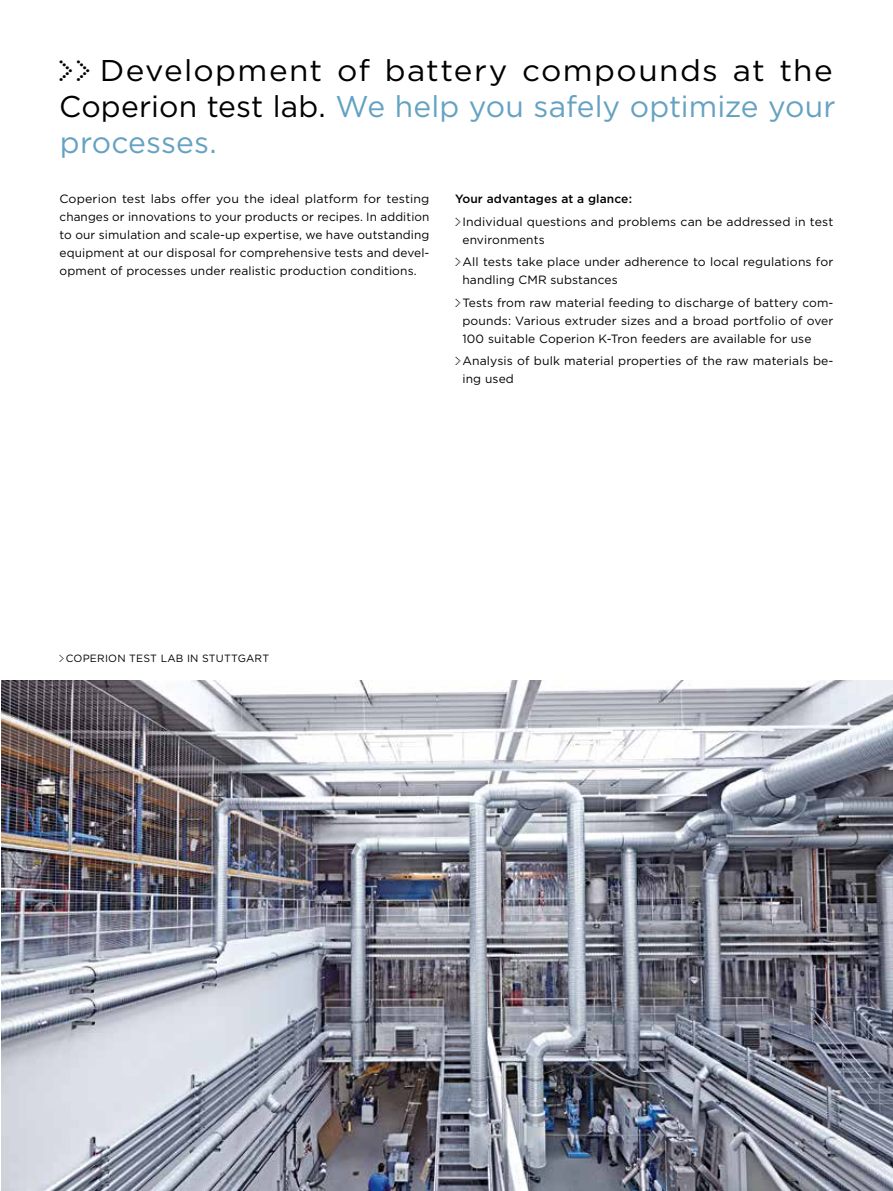
<style>
.page{position:relative;width:893px;height:1191px;background:#fff}
.page>*{position:absolute;margin:0;border:0;box-sizing:border-box;transform-origin:0 0}
.t1{font:30px/36px "Gotham";letter-spacing:.005em;color:#000;text-align:justify;scale:1.05 1}
.t2{font:12px/18px "Gotham";letter-spacing:.01em;color:#000}
.t3{font:10.5px "Gotham";letter-spacing:.02em;color:#000}
.s1{font-family:"Dot Matrix One OT"}
.s2{color:#65a2c2}
.s3{font-weight:500}
</style>
<div class="page">
<img style="left:1px;top:680px;width:892px;height:511px">
<h1 class="t1" style="left:58px;top:51px;width:742px"><span class="s1">&gt;&gt;</span> Development of battery compounds at the Coperion test lab. <span class="s2">We help you safely optimize your processes.</span></h1>
<p class="t2" style="left:60px;top:189px;width:371px;text-align:justify">Coperion test labs offer you the ideal platform for testing changes or innovations to your products or recipes. In addition to our simulation and scale-up expertise, we have outstanding equipment at our disposal for comprehensive tests and devel&shy;opment of processes under realistic production conditions.</p>
<p class="t2" style="left:455px;top:187px;width:380px;line-height:22.5px"><span class="s3">Your advantages at a glance:<br></span><span class="s1">&gt;</span>Individual questions and problems can be addressed in test</p>
<p class="t2" style="left:455px;top:228px;width:380px;line-height:22.5px;text-indent:7px">environments<br><span class="s1">&gt;</span>All tests take place under adherence to local regulations for</p>
<p class="t2" style="left:455px;top:268px;width:380px;line-height:22.5px;text-indent:7px">handling CMR substances<br><span class="s1">&gt;</span>Tests from raw material feeding to discharge of battery com-</p>
<p class="t2" style="left:462px;top:311px;width:372px">pounds: Various extruder sizes and a broad portfolio of over<br>100 suitable Coperion K-Tron feeders are available for use</p>
<p class="t2" style="left:462px;top:351px;width:372px;text-indent:-7px"><span class="s1">&gt;</span>Analysis of bulk material properties of the raw materials be&shy;ing used</p>
<p class="t3" style="left:59px;top:652px;width:211px"><span class="s1">&gt;</span>COPERION TEST LAB IN STUTTGART</p>
</div>
